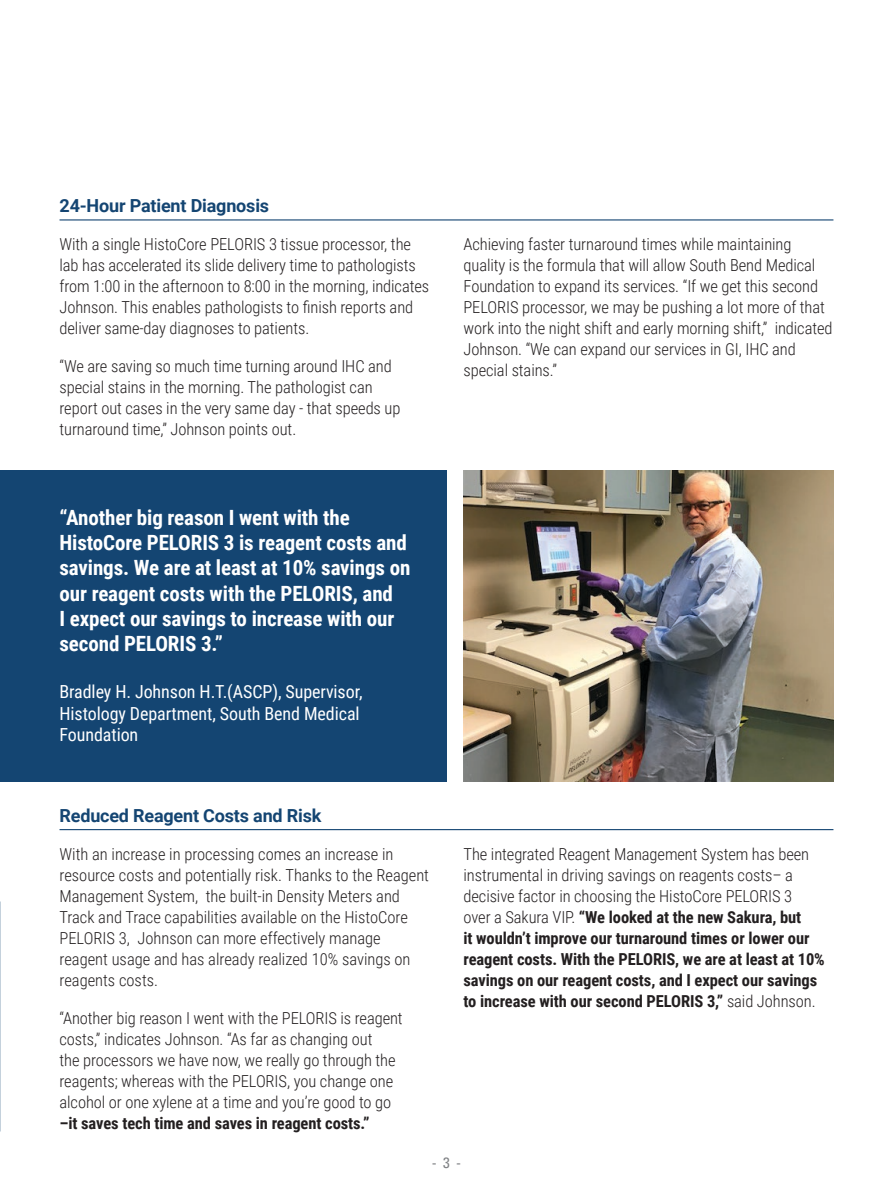
<style>
.page{position:relative;width:893px;height:1191px;background:#fff}
.page>*{position:absolute;margin:0;border:0;box-sizing:border-box;transform-origin:0 0}
.t1{font:700 21px/25.2px "Roboto Condensed";letter-spacing:-.005em;color:#fff}
.t2{font:18px/21.6px "Roboto Condensed";letter-spacing:-.005em;color:#fff}
.t3{font:700 18px "Roboto";letter-spacing:-.01em;color:#144572}
.t4{font:300 16.5px/21px "Roboto Condensed";letter-spacing:-.005em;color:#231f20}
.t5{font:700 16.5px/21px "Roboto Condensed";letter-spacing:-.005em;color:#231f20}
.t6{font:condensed 15px "Univers LT Std";color:#808285}
.s1{font-weight:300}
</style>
<div class="page">
<hr style="left:60px;top:219px;width:773px;height:1px;background:#144572">
<hr style="left:60px;top:829px;width:773px;height:1px;background:#144572">
<div style="left:0;top:470px;width:446px;height:311px;background:#144572"></div>
<img style="left:463px;top:470px;width:370px;height:311px">
<p class="t3" style="left:60px;top:193px;width:211px">24-Hour Patient Diagnosis</p>
<p class="t4" style="left:60px;top:233px;width:371px">With a single HistoCore PELORIS 3 tissue processor, the lab has accelerated its slide delivery time to pathologists from 1:00 in the afternoon to 8:00 in the morning, indicates Johnson. This enables pathologists to finish reports and deliver same-day diagnoses to patients.</p>
<p class="t4" style="left:60px;top:355px;width:342px">“We are saving so much time turning around IHC and special stains in the morning. The pathologist can report out cases in the very same day - that speeds up turnaround time,” Johnson points out.</p>
<p class="t1" style="left:60px;top:504px;width:352px">“Another big reason I went with the HistoCore PELORIS 3 is reagent costs and savings. We are at least at 10% savings on our reagent costs with the PELORIS, and<br>I expect our savings to increase with our second PELORIS 3.”</p>
<p class="t2" style="left:60px;top:680px;width:304px">Bradley H. Johnson H.T.(ASCP), Supervisor,<br>Histology Department, South Bend Medical<br>Foundation</p>
<p class="t3" style="left:60px;top:802px;width:263px">Reduced Reagent Costs and Risk</p>
<p class="t4" style="left:60px;top:842px;width:371px">With an increase in processing comes an increase in resource costs and potentially risk. Thanks to the Reagent Management System, the built-in Density Meters and Track and Trace capabilities available on the HistoCore PELORIS 3, Johnson can more effectively manage reagent usage and has already realized 10% savings on reagents costs.</p>
<p class="t4" style="left:60px;top:1006px;width:345px">“Another big reason I went with the PELORIS is reagent costs,” indicates Johnson. “As far as changing out<br>the processors we have now, we really go through the reagents; whereas with the PELORIS, you change one alcohol or one xylene at a time and you’re good to go</p>
<p class="t5" style="left:60px;top:1111px;width:311px">–it saves tech time and saves in reagent costs.”</p>
<p class="t4" style="left:463px;top:233px;width:371px">Achieving faster turnaround times while maintaining quality is the formula that will allow South Bend Medical Foundation to expand its services. “If we get this second PELORIS processor, we may be pushing a lot more of that work into the night shift and early morning shift,” indicated Johnson. “We can expand our services in GI, IHC and special stains.”</p>
<p class="t5" style="left:463px;top:842px;width:363px"><span class="s1">The integrated Reagent Management System has been instrumental in driving savings on reagents costs– a decisive factor in choosing the HistoCore PELORIS 3<br>over a Sakura VIP.</span> “We looked at the new Sakura, but<br>it wouldn’t improve our turnaround times or lower our reagent costs. With the PELORIS, we are at least at 10% savings on our reagent costs, and I expect our savings to increase with our second PELORIS 3,” <span class="s1">said Johnson.</span></p>
<p class="t6" style="left:432px;top:1153px;width:31px">- 3 -</p>
</div>
